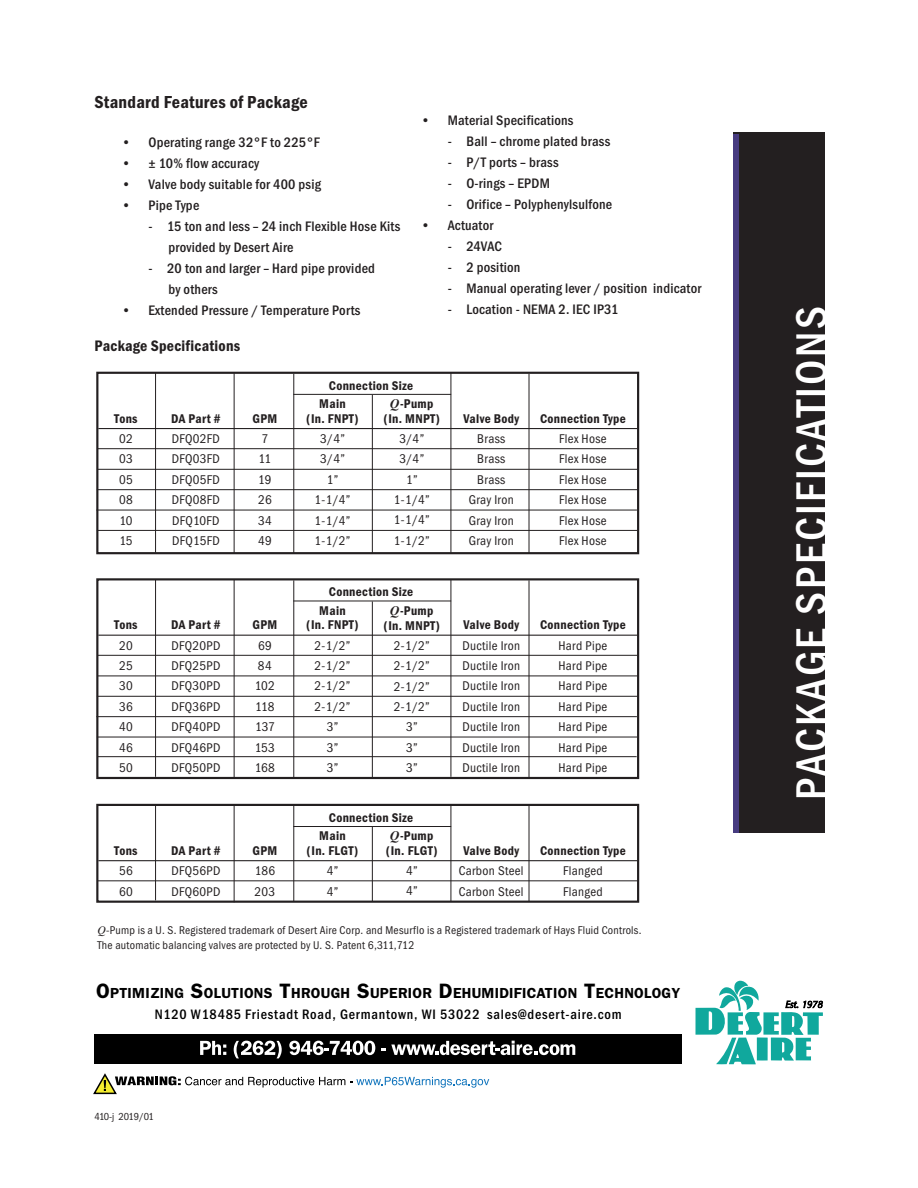
<style>
.page{position:relative;width:918px;height:1188px;background:#fff}
.page>*{position:absolute;margin:0;border:0;box-sizing:border-box;transform-origin:0 0}
.t1{font:500 condensed 45px "Franklin Gothic Itc T";letter-spacing:.055em;color:#fff}
.t2{font:600 condensed 18px "Franklin Gothic Itc T";letter-spacing:.015em;color:#231f20}
.t3{font:600 condensed 15.75px "Franklin Gothic Itc T";letter-spacing:.015em;color:#231f20}
.t4{font:600 14.7px "Franklin Gothic";letter-spacing:.015em;color:#000}
.t5{font:500 condensed 14.25px/21px "Franklin Gothic Itc T";letter-spacing:.015em;color:#231f20}
.t6{font:500 condensed 14.25px "Franklin Gothic Itc T";letter-spacing:.055em;color:#000}
.t7{font:condensed 13.05px/20.4px "Franklin Gothic Itc T";letter-spacing:.025em;color:#231f20}
.t8{font:600 condensed 13.05px/14.5px "Franklin Gothic Itc T";letter-spacing:.025em;color:#231f20;text-align:center}
.t9{font:condensed 13.05px/20.4px "Franklin Gothic Itc T";color:#231f20}
.t10{font:condensed 11.7px/14.5px "Franklin Gothic Itc T";letter-spacing:.02em;color:#231f20}
.t11{font:condensed 10.5px "Franklin Gothic Itc T";letter-spacing:-.045em;color:#231f20}
.s1{font-family:"Times";font-weight:700;font-style:italic;font-stretch:normal}
.s2{font-family:"Times";font-style:italic;font-stretch:normal}
.s3{font-size:20.85px}
</style>
<div class="page">
<div style="left:734px;top:132px;width:91px;height:702px;background:#231f20"></div>
<div style="left:734px;top:134px;width:5px;height:704px;background:#473b80"></div>
<div style="left:724px;top:833px;width:106px;height:19px;background:#fff"></div>
<svg style="left:96px;top:372px;width:544px;height:183px"></svg>
<hr style="left:98px;top:428px;width:539px;height:1px;background:#231f20">
<hr style="left:98px;top:448px;width:540px;height:1px;background:#231f20">
<hr style="left:97px;top:469px;width:542px;height:1px;background:#231f20">
<hr style="left:97px;top:489px;width:541px;height:1px;background:#231f20">
<hr style="left:96px;top:510px;width:541px;height:1px;background:#231f20">
<hr style="left:97px;top:530px;width:540px;height:1px;background:#231f20">
<hr style="left:155px;top:373px;width:1px;height:180px;background:#231f20">
<hr style="left:234px;top:373px;width:1px;height:180px;background:#231f20">
<hr style="left:293px;top:374px;width:1px;height:180px;background:#231f20">
<hr style="left:372px;top:395px;width:1px;height:159px;background:#231f20">
<hr style="left:451px;top:373px;width:1px;height:180px;background:#231f20">
<hr style="left:529px;top:374px;width:1px;height:180px;background:#231f20">
<hr style="left:293px;top:394px;width:158px;height:1px;background:#231f20">
<svg style="left:96px;top:578px;width:544px;height:202px"></svg>
<hr style="left:98px;top:635px;width:539px;height:1px;background:#231f20">
<hr style="left:98px;top:655px;width:540px;height:1px;background:#231f20">
<hr style="left:97px;top:676px;width:542px;height:1px;background:#231f20">
<hr style="left:97px;top:696px;width:541px;height:1px;background:#231f20">
<hr style="left:96px;top:716px;width:541px;height:1px;background:#231f20">
<hr style="left:97px;top:737px;width:540px;height:1px;background:#231f20">
<hr style="left:155px;top:579px;width:1px;height:198px;background:#231f20">
<hr style="left:234px;top:580px;width:1px;height:197px;background:#231f20">
<hr style="left:293px;top:580px;width:1px;height:198px;background:#231f20">
<hr style="left:372px;top:601px;width:1px;height:177px;background:#231f20">
<hr style="left:451px;top:579px;width:1px;height:198px;background:#231f20">
<hr style="left:529px;top:580px;width:1px;height:198px;background:#231f20">
<hr style="left:293px;top:601px;width:158px;height:1px;background:#231f20">
<hr style="left:98px;top:756px;width:539px;height:1px;background:#231f20">
<svg style="left:96px;top:803px;width:544px;height:100px"></svg>
<hr style="left:98px;top:860px;width:539px;height:1px;background:#231f20">
<hr style="left:98px;top:880px;width:540px;height:1px;background:#231f20">
<hr style="left:155px;top:805px;width:1px;height:95px;background:#231f20">
<hr style="left:234px;top:805px;width:1px;height:97px;background:#231f20">
<hr style="left:293px;top:806px;width:1px;height:95px;background:#231f20">
<hr style="left:372px;top:827px;width:1px;height:74px;background:#231f20">
<hr style="left:451px;top:805px;width:1px;height:97px;background:#231f20">
<hr style="left:529px;top:806px;width:1px;height:95px;background:#231f20">
<hr style="left:293px;top:826px;width:158px;height:1px;background:#231f20">
<div style="left:94px;top:1035px;width:588px;height:29px;background:#000"></div>
<svg style="left:93px;top:1073px;width:396px;height:22px"></svg>
<svg style="left:200px;top:1041px;width:26px;height:14px"></svg>
<svg style="left:234px;top:1041px;width:48px;height:17px"></svg>
<svg style="left:289px;top:1041px;width:86px;height:14px"></svg>
<svg style="left:381px;top:1041px;width:194px;height:14px"></svg>
<svg style="left:696px;top:981px;width:127px;height:83px"></svg>
<h2 class="t2" style="left:94px;top:91px;width:215px">Standard Features of Package</h2>
<p class="t5" style="left:122px;top:132px;width:200px">• Operating range 32°F to 225°F</p>
<p class="t5" style="left:122px;top:153px;width:139px">• ± 10% flow accuracy</p>
<p class="t5" style="left:122px;top:174px;width:201px">• Valve body suitable for 400 psig</p>
<p class="t5" style="left:122px;top:195px;width:79px">• Pipe Type</p>
<p class="t5" style="left:169px;top:216px;width:233px;text-indent:-20px">- 15 ton and less – 24 inch Flexible Hose Kits provided by Desert Aire</p>
<p class="t5" style="left:169px;top:258px;width:208px;text-indent:-20px">- 20 ton and larger – Hard pipe provided by others</p>
<p class="t5" style="left:122px;top:300px;width:240px">• Extended Pressure / Temperature Ports</p>
<p class="t3" style="left:94px;top:336px;width:147px">Package Specifications</p>
<p class="t5" style="left:421px;top:110px;width:154px">• Material Specifications</p>
<p class="t5" style="left:448px;top:131px;width:164px">- Ball – chrome plated brass</p>
<p class="t5" style="left:448px;top:152px;width:112px">- P/T ports – brass</p>
<p class="t5" style="left:448px;top:173px;width:104px">- O-rings – EPDM</p>
<p class="t5" style="left:448px;top:194px;width:166px">- Orifice – Polyphenylsulfone</p>
<p class="t5" style="left:421px;top:215px;width:74px">• Actuator</p>
<p class="t5" style="left:448px;top:236px;width:56px">- 24VAC</p>
<p class="t5" style="left:448px;top:257px;width:74px">- 2 position</p>
<p class="t5" style="left:448px;top:278px;width:255px">- Manual operating lever / position indicator</p>
<p class="t5" style="left:448px;top:299px;width:172px">- Location - NEMA 2. IEC IP31</p>
<p class="t8" style="left:329px;top:378px;width:86px">Connection Size</p>
<p class="t8" style="left:114px;top:411px;width:25px">Tons</p>
<p class="t7" style="left:119px;top:428px;width:15px;text-align:justify">02<br>03<br>05<br>08<br>10<br>15</p>
<p class="t8" style="left:114px;top:618px;width:25px">Tons</p>
<p class="t7" style="left:119px;top:635px;width:15px;text-align:justify">20<br>25<br>30<br>36<br>40<br>46<br>50</p>
<p class="t8" style="left:114px;top:843px;width:25px">Tons</p>
<p class="t7" style="left:119px;top:861px;width:15px">56<br>60</p>
<p class="t8" style="left:171px;top:411px;width:51px">DA Part #</p>
<p class="t7" style="left:172px;top:428px;width:50px;text-align:justify">DFQ02FD DFQ03FD DFQ05FD DFQ08FD DFQ10FD DFQ15FD</p>
<p class="t8" style="left:171px;top:618px;width:51px">DA Part #</p>
<p class="t7" style="left:171px;top:635px;width:51px;text-align:justify">DFQ20PD DFQ25PD DFQ30PD DFQ36PD DFQ40PD DFQ46PD DFQ50PD</p>
<p class="t8" style="left:171px;top:843px;width:51px">DA Part #</p>
<p class="t7" style="left:171px;top:861px;width:51px">DFQ56PD<br>DFQ60PD</p>
<p class="t8" style="left:253px;top:411px;width:26px">GPM</p>
<p class="t7" style="left:258px;top:428px;width:15px">7<br>11<br>19<br>26<br>34<br>49</p>
<p class="t8" style="left:253px;top:618px;width:26px">GPM</p>
<p class="t9" style="left:255px;top:635px;width:22px">69<br>84<br>102<br>118<br>137<br>153<br>168</p>
<p class="t8" style="left:253px;top:843px;width:26px">GPM</p>
<p class="t7" style="left:255px;top:861px;width:22px">186<br>203</p>
<p class="t8" style="left:306px;top:396px;width:54px">Main<br>(In. FNPT)</p>
<p class="t7" style="left:315px;top:428px;width:37px;text-align:center">3/4”<br>3/4”<br>1”<br>1-1/4”<br>1-1/4”<br>1-1/2”</p>
<p class="t8" style="left:384px;top:396px;width:58px"><span class="s1">Q</span>-Pump (In. MNPT)</p>
<p class="t7" style="left:394px;top:428px;width:37px;text-align:center">3/4”<br>3/4”<br>1”<br>1-1/4”<br>1-1/4”<br>1-1/2”</p>
<p class="t8" style="left:329px;top:585px;width:86px">Connection Size</p>
<p class="t8" style="left:306px;top:603px;width:54px">Main<br>(In. FNPT)</p>
<p class="t7" style="left:315px;top:635px;width:37px;text-align:center">2-1/2”<br>2-1/2”<br>2-1/2”<br>2-1/2”<br>3”<br>3”<br>3”</p>
<p class="t8" style="left:384px;top:603px;width:58px"><span class="s1">Q</span>-Pump (In. MNPT)</p>
<p class="t7" style="left:394px;top:635px;width:37px;text-align:center">2-1/2”<br>2-1/2”<br>2-1/2”<br>2-1/2”<br>3”<br>3”<br>3”</p>
<p class="t8" style="left:329px;top:810px;width:86px">Connection Size</p>
<p class="t8" style="left:307px;top:829px;width:53px">Main<br>(In. FLGT)</p>
<p class="t7" style="left:327px;top:861px;width:13px">4”<br>4”</p>
<p class="t8" style="left:386px;top:828px;width:53px"><span class="s1">Q</span>-Pump (In. FLGT)</p>
<p class="t7" style="left:406px;top:860px;width:13px">4”<br>4”</p>
<p class="t8" style="left:463px;top:411px;width:57px">Valve Body</p>
<p class="t7" style="left:469px;top:428px;width:46px;text-align:center">Brass<br>Brass<br>Brass<br>Gray Iron<br>Gray Iron<br>Gray Iron</p>
<p class="t8" style="left:540px;top:411px;width:87px">Connection Type</p>
<p class="t7" style="left:559px;top:428px;width:49px;text-align:justify">Flex Hose Flex Hose Flex Hose Flex Hose Flex Hose Flex Hose</p>
<p class="t8" style="left:463px;top:618px;width:57px">Valve Body</p>
<p class="t7" style="left:462px;top:635px;width:59px;text-align:justify">Ductile Iron Ductile Iron Ductile Iron Ductile Iron Ductile Iron Ductile Iron Ductile Iron</p>
<p class="t8" style="left:540px;top:618px;width:87px">Connection Type</p>
<p class="t7" style="left:558px;top:635px;width:50px;text-align:justify">Hard Pipe Hard Pipe Hard Pipe Hard Pipe Hard Pipe Hard Pipe Hard Pipe</p>
<p class="t8" style="left:463px;top:843px;width:57px">Valve Body</p>
<p class="t7" style="left:459px;top:861px;width:66px">Carbon Steel<br>Carbon Steel</p>
<p class="t8" style="left:540px;top:843px;width:87px">Connection Type</p>
<p class="t7" style="left:563px;top:861px;width:41px">Flanged<br>Flanged</p>
<p class="t10" style="left:98px;top:923px;width:545px"><span class="s2">Q</span>-Pump is a U. S. Registered trademark of Desert Aire Corp. and Mesurflo is a Registered trademark of Hays Fluid Controls.<br>The automatic balancing valves are protected by U. S. Patent 6,311,712</p>
<p class="t4" style="left:96px;top:984px;width:586px"><span class="s3">O</span>PTIMIZING <span class="s3">S</span>OLUTIONS <span class="s3">T</span>HROUGH <span class="s3">S</span>UPERIOR <span class="s3">D</span>EHUMIDIFICATION <span class="s3">T</span>ECHNOLOGY</p>
<p class="t6" style="left:155px;top:1005px;width:468px">N120 W18485 Friestadt Road, Germantown, WI 53022 sales@desert-aire.com</p>
<p class="t11" style="left:94px;top:1110px;width:61px">410-j 2019/01</p>
<h1 class="t1" style="left:785px;top:800px;width:495px;rotate:-90deg">PACKAGE SPECIFICATIONS</h1>
</div>
